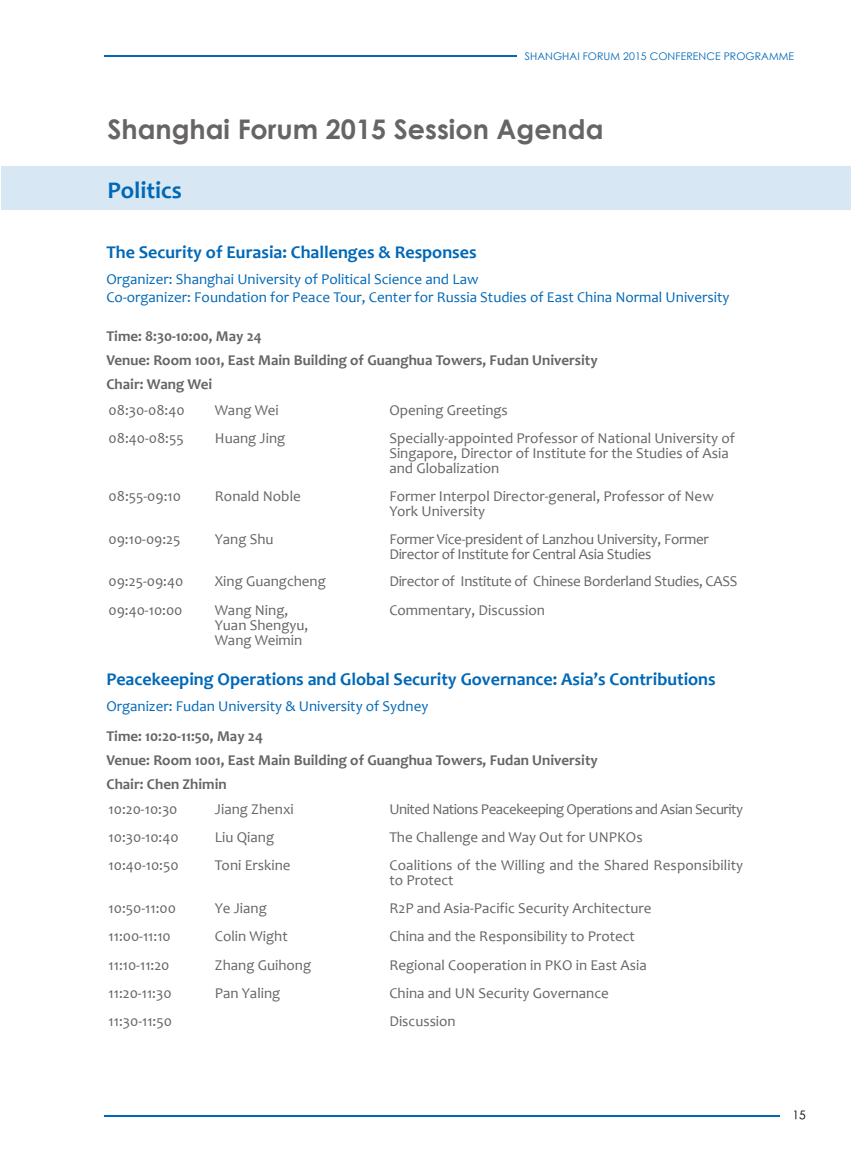
<style>
.page{position:relative;width:851px;height:1170px;background:#fff}
.page>*{position:absolute;margin:0;border:0;box-sizing:border-box;transform-origin:0 0}
.t1{font:700 27px "Century Gothic";color:#666464}
.t2{font:700 24px "Candara";color:#0068b7}
.t3{font:700 18px "Candara";color:#0068b7}
.t4{font:15px/15px "Candara";color:#666464}
.t5{font:700 15px/24px "Candara";color:#666464}
.t6{font:15px/18px "Candara";color:#0068b7}
.t7{font:15px/15px "Candara";letter-spacing:-.02em;color:#666464}
.t8{font:15px "Candara";letter-spacing:-.03em;color:#666464}
.t9{font:300 12px "ST Heiti SC";color:#000}
.t10{font:10.5px "Century Gothic";letter-spacing:.005em;color:#0068b7}
</style>
<div class="page">
<hr style="left:104px;top:55px;width:412px;height:2px;background:#0068b7">
<hr style="left:104px;top:1114px;width:675px;height:2px;background:#0068b7">
<div style="left:1px;top:166px;width:849px;height:44px;background:#d7e7f3"></div>
<p class="t10" style="left:524px;top:50px;width:271px">SHANGHAI FORUM 2015 CONFERENCE PROGRAMME</p>
<h1 class="t1" style="left:107px;top:112px;width:497px">Shanghai Forum 2015 Session Agenda</h1>
<h2 class="t2" style="left:107px;top:175px;width:76px">Politics</h2>
<p class="t3" style="left:106px;top:241px;width:371px">The Security of Eurasia: Challenges &amp; Responses</p>
<p class="t6" style="left:106px;top:270px;width:624px">Organizer: Shanghai University of Political Science and Law<br>Co-organizer: Foundation for Peace Tour, Center for Russia Studies of East China Normal University</p>
<p class="t5" style="left:106px;top:324px;width:493px">Time: 8:30-10:00, May 24<br>Venue: Room 1001, East Main Building of Guanghua Towers, Fudan University<br>Chair: Wang Wei</p>
<p class="t4" style="left:108px;top:402px;width:78px">08:30-08:40</p>
<p class="t4" style="left:215px;top:402px;width:65px">Wang Wei</p>
<p class="t4" style="left:389px;top:402px;width:120px">Opening Greetings</p>
<p class="t4" style="left:108px;top:430px;width:77px">08:40-08:55</p>
<p class="t4" style="left:215px;top:430px;width:72px">Huang Jing</p>
<p class="t4" style="left:389px;top:430px;width:347px">Specially-appointed Professor of National University of<br>Singapore, Director of Institute for the Studies of Asia and Globalization</p>
<p class="t4" style="left:108px;top:488px;width:74px">08:55-09:10</p>
<p class="t4" style="left:215px;top:488px;width:87px">Ronald Noble</p>
<p class="t4" style="left:389px;top:488px;width:326px">Former Interpol Director-general, Professor of New<br>York University</p>
<p class="t4" style="left:108px;top:531px;width:74px">09:10-09:25</p>
<p class="t4" style="left:215px;top:531px;width:60px">Yang Shu</p>
<p class="t7" style="left:389px;top:531px;width:321px">Former Vice-president of Lanzhou University, Former<br>Director of Institute for Central Asia Studies</p>
<p class="t4" style="left:108px;top:574px;width:76px">09:25-09:40</p>
<p class="t4" style="left:215px;top:574px;width:112px">Xing Guangcheng</p>
<p class="t7" style="left:389px;top:574px;width:349px">Director of Institute of Chinese Borderland Studies, CASS</p>
<p class="t4" style="left:108px;top:602px;width:75px">09:40-10:00</p>
<p class="t4" style="left:215px;top:602px;width:95px">Wang Ning,<br>Yuan Shengyu,<br>Wang Weimin</p>
<p class="t4" style="left:389px;top:602px;width:157px">Commentary, Discussion</p>
<p class="t3" style="left:106px;top:667px;width:610px">Peacekeeping Operations and Global Security Governance: Asia’s Contributions</p>
<p class="t6" style="left:106px;top:697px;width:323px">Organizer: Fudan University &amp; University of Sydney</p>
<p class="t5" style="left:106px;top:723px;width:493px">Time: 10:20-11:50, May 24<br>Venue: Room 1001, East Main Building of Guanghua Towers, Fudan University<br>Chair: Chen Zhimin</p>
<p class="t4" style="left:108px;top:801px;width:71px">10:20-10:30</p>
<p class="t4" style="left:215px;top:801px;width:80px">Jiang Zhenxi</p>
<p class="t8" style="left:389px;top:799px;width:355px">United Nations Peacekeeping Operations and Asian Security</p>
<p class="t4" style="left:108px;top:829px;width:72px">10:30-10:40</p>
<p class="t4" style="left:215px;top:829px;width:61px">Liu Qiang</p>
<p class="t4" style="left:389px;top:829px;width:255px">The Challenge and Way Out for UNPKOs</p>
<p class="t4" style="left:108px;top:857px;width:72px">10:40-10:50</p>
<p class="t4" style="left:215px;top:857px;width:77px">Toni Erskine</p>
<p class="t4" style="left:389px;top:857px;width:355px">Coalitions of the Willing and the Shared Responsibility to Protect</p>
<p class="t4" style="left:108px;top:900px;width:69px">10:50-11:00</p>
<p class="t4" style="left:215px;top:900px;width:53px">Ye Jiang</p>
<p class="t4" style="left:389px;top:900px;width:263px">R2P and Asia-Pacific Security Architecture</p>
<p class="t4" style="left:108px;top:928px;width:64px">11:00-11:10</p>
<p class="t4" style="left:215px;top:928px;width:74px">Colin Wight</p>
<p class="t4" style="left:389px;top:928px;width:247px">China and the Responsibility to Protect</p>
<p class="t4" style="left:108px;top:956px;width:62px">11:10-11:20</p>
<p class="t4" style="left:215px;top:956px;width:98px">Zhang Guihong</p>
<p class="t4" style="left:389px;top:956px;width:259px">Regional Cooperation in PKO in East Asia</p>
<p class="t4" style="left:108px;top:985px;width:65px">11:20-11:30</p>
<p class="t4" style="left:215px;top:985px;width:67px">Pan Yaling</p>
<p class="t4" style="left:389px;top:985px;width:221px">China and UN Security Governance</p>
<p class="t4" style="left:108px;top:1013px;width:65px">11:30-11:50</p>
<p class="t4" style="left:389px;top:1013px;width:68px">Discussion</p>
<p class="t9" style="left:792px;top:1104px;width:15px">15</p>
</div>
